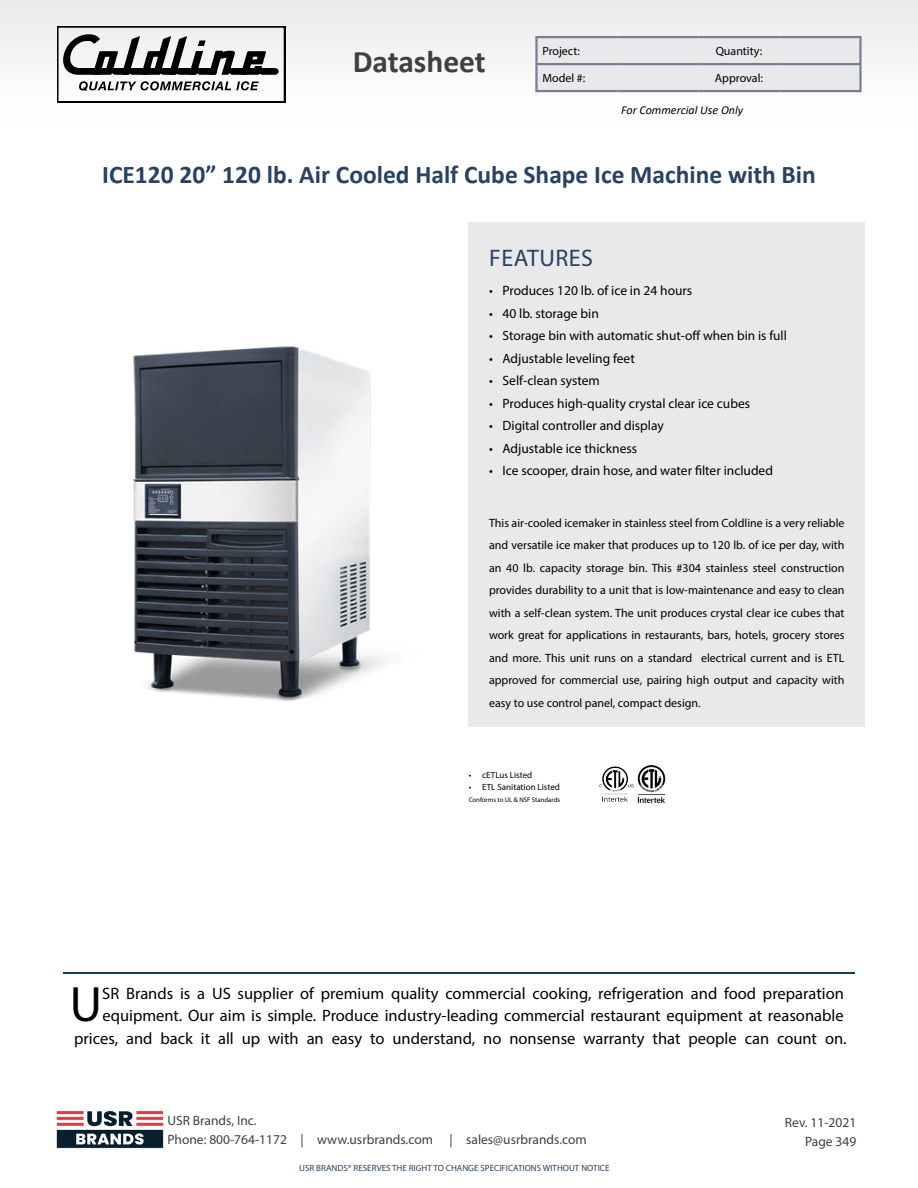
<style>
.page{position:relative;width:918px;height:1188px;background:#fff}
.page>*{position:absolute;margin:0;border:0;box-sizing:border-box;transform-origin:0 0}
.t1{font:49.95px "Myriad Pro";color:#000}
.t2{font:700 31.5px "Calibri";color:#404042}
.t3{font:700 25.5px "Calibri";color:#274262}
.t4{font:24px "Myriad Pro";letter-spacing:.02em;color:#274262}
.t5{font:16.5px/22.5px "Myriad Pro";color:#000;text-align:right}
.t6{font:13.5px "Myriad Pro";color:#000}
.t7{font:13.5px/19.5px "Myriad Pro";color:#404042}
.t8{font:13.35px "Myriad Pro";color:#000}
.t9{font:12px/22.5px "Myriad Pro";color:#000;text-align:justify}
.t10{font:italic 12px "Calibri";color:#000}
.t11{font:9px "Myriad Pro";color:#274262}
.t12{font:9px "Myriad Pro";color:#000}
.t13{font:6.75px "Myriad Pro";color:#000}
</style>
<div class="page">
<img style="left:599px;top:766px;width:35px;height:36px">
<img style="left:638px;top:765px;width:28px;height:37px">
<hr style="left:63px;top:972px;width:792px;height:2px;background:#113a5b">
<img style="left:56px;top:1110px;width:108px;height:39px">
<img style="left:133px;top:346px;width:253px;height:356px">
<div style="left:469px;top:222px;width:396px;height:505px;background:#e9e9ec"></div>
<div style="left:0;top:0;width:918px;height:127px;background:#f5f5f6"></div>
<div style="left:538px;top:38px;width:321px;height:52px;background:#e9e9ec"></div>
<hr style="left:535px;top:36px;width:82px;height:2px;background:#777d95">
<hr style="left:535px;top:38px;width:3px;height:25px;background:#777d95">
<hr style="left:617px;top:36px;width:81px;height:2px;background:#777d95">
<hr style="left:698px;top:36px;width:81px;height:2px;background:#777d95">
<hr style="left:779px;top:36px;width:83px;height:2px;background:#777d95">
<hr style="left:859px;top:38px;width:3px;height:25px;background:#777d95">
<hr style="left:535px;top:63px;width:82px;height:2px;background:#777d95">
<hr style="left:535px;top:65px;width:3px;height:25px;background:#777d95">
<hr style="left:617px;top:63px;width:81px;height:2px;background:#777d95">
<hr style="left:698px;top:63px;width:81px;height:2px;background:#777d95">
<hr style="left:779px;top:63px;width:83px;height:2px;background:#777d95">
<hr style="left:859px;top:65px;width:3px;height:25px;background:#777d95">
<hr style="left:535px;top:90px;width:82px;height:2px;background:#777d95">
<hr style="left:617px;top:90px;width:81px;height:2px;background:#777d95">
<hr style="left:698px;top:90px;width:81px;height:2px;background:#777d95">
<hr style="left:779px;top:90px;width:83px;height:2px;background:#777d95">
<svg style="left:57px;top:26px;width:228px;height:76px"></svg>
<h2 class="t2" style="left:353px;top:40px;width:135px">Datasheet</h2>
<p class="t9" style="left:542px;top:39px;width:39px">Project:</p>
<p class="t9" style="left:716px;top:39px;width:48px">Quantity:</p>
<p class="t9" style="left:542px;top:66px;width:44px">Model #:</p>
<p class="t9" style="left:715px;top:66px;width:50px">Approval:</p>
<p class="t10" style="left:621px;top:102px;width:123px">For Commercial Use Only</p>
<h3 class="t3" style="left:102px;top:156px;width:715px">ICE120 20” 120 lb. Air Cooled Half Cube Shape Ice Machine with Bin</h3>
<h3 class="t4" style="left:489px;top:243px;width:105px">FEATURES</h3>
<p class="t6" style="left:489px;top:282px;width:205px">• Produces 120 lb. of ice in 24 hours</p>
<p class="t6" style="left:489px;top:305px;width:111px">• 40 lb. storage bin</p>
<p class="t8" style="left:489px;top:327px;width:299px">• Storage bin with automatic shut-off when bin is full</p>
<p class="t6" style="left:489px;top:350px;width:147px">• Adjustable leveling feet</p>
<p class="t6" style="left:489px;top:372px;width:112px">• Self-clean system</p>
<p class="t6" style="left:489px;top:395px;width:263px">• Produces high-quality crystal clear ice cubes</p>
<p class="t6" style="left:489px;top:417px;width:176px">• Digital controller and display</p>
<p class="t6" style="left:489px;top:440px;width:150px">• Adjustable ice thickness</p>
<p class="t6" style="left:489px;top:462px;width:285px">• Ice scooper, drain hose, and water filter included</p>
<p class="t9" style="left:489px;top:511px;width:357px">This air-cooled icemaker in stainless steel from Coldline is a very reliable and versatile ice maker that produces up to 120 lb. of ice per day, with an 40 lb. capacity storage bin. This #304 stainless steel construction provides durability to a unit that is low-maintenance and easy to clean with a self-clean system. The unit produces crystal clear ice cubes that work great for applications in restaurants, bars, hotels, grocery stores and more. This unit runs on a standard electrical current and is ETL approved for commercial use, pairing high output and capacity with easy to use control panel, compact design.</p>
<p class="t12" style="left:469px;top:770px;width:65px">• cETLus Listed</p>
<p class="t12" style="left:469px;top:782px;width:93px">• ETL Sanitation Listed</p>
<p class="t13" style="left:469px;top:796px;width:93px">Conforms to UL &amp; NSF Standards</p>
<p class="t5" style="left:74px;top:982px;width:774px">SR Brands is a US supplier of premium quality commercial cooking, refrigeration and food preparation equipment. Our aim is simple. Produce industry-leading commercial restaurant equipment at reasonable prices, and back it all up with an easy to understand, no nonsense warranty that people can count on.</p>
<h1 class="t1" style="left:70px;top:974px;width:34px">U</h1>
<p class="t7" style="left:167px;top:1110px;width:421px">USR Brands, Inc.<br>Phone: 800-764-1172 | www.usrbrands.com | sales@usrbrands.com</p>
<p class="t7" style="left:785px;top:1112px;width:73px;text-align:right">Rev. 11-2021<br>Page 349</p>
<p class="t11" style="left:299px;top:1163px;width:312px">USR BRANDS® RESERVES THE RIGHT TO CHANGE SPECIFICATIONS WITHOUT NOTICE</p>
</div>
